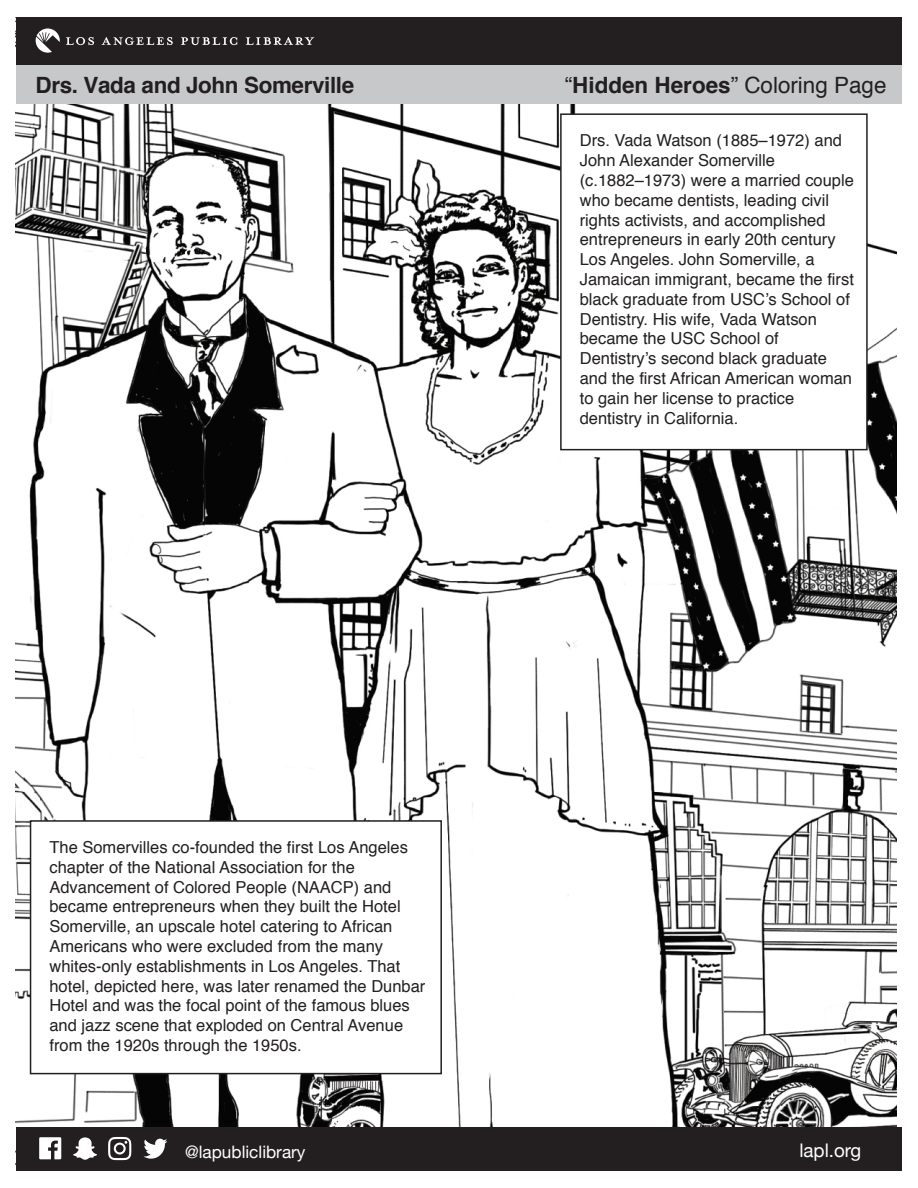
<style>
.page{position:relative;width:918px;height:1188px;background:#fff}
.page>*{position:absolute;margin:0;border:0;box-sizing:border-box;transform-origin:0 0}
.t1{font:22.5px "Helvetica";color:#231f20}
.t2{font:700 22.5px "Helvetica";letter-spacing:-.015em;color:#231f20}
.t3{font:18.75px "Helvetica Neue";color:#fff}
.t4{font:17.1px "Helvetica Neue";color:#fff}
.t5{font:16.5px/19.8px "Helvetica";color:#231f20}
.s1{font-weight:700}
</style>
<div class="page">
<img style="left:15px;top:17px;width:881px;height:1149px">
<div style="left:16px;top:1127px;width:886px;height:45px;background:#231f20"></div>
<svg style="left:39px;top:1137px;width:22px;height:22px"></svg>
<svg style="left:108px;top:1137px;width:23px;height:23px"></svg>
<svg style="left:73px;top:1137px;width:24px;height:23px"></svg>
<svg style="left:143px;top:1139px;width:24px;height:20px"></svg>
<div style="left:16px;top:16px;width:886px;height:49px;background:#231f20"></div>
<div style="left:16px;top:65px;width:886px;height:39px;background:#c7c8ca"></div>
<svg style="left:36px;top:28px;width:24px;height:25px"></svg>
<svg style="left:66px;top:37px;width:28px;height:8px"></svg>
<svg style="left:101px;top:37px;width:72px;height:8px"></svg>
<svg style="left:181px;top:37px;width:56px;height:8px"></svg>
<svg style="left:246px;top:37px;width:68px;height:8px"></svg>
<div style="left:30px;top:820px;width:412px;height:254px;background:#fff;border:2px solid #231f20"></div>
<div style="left:560px;top:113px;width:308px;height:337px;background:#fff;border:2px solid #231f20"></div>
<h1 class="t2" style="left:36px;top:67px;width:320px">Drs. Vada and John Somerville</h1>
<h1 class="t1" style="left:565px;top:67px;width:323px">“<span class="s1">Hidden Heroes</span>” Coloring Page</h1>
<p class="t5" style="left:580px;top:131px;width:276px">Drs. Vada Watson (1885–1972) and John Alexander Somerville (c.1882–1973) were a married couple who became dentists, leading civil rights activists, and accomplished entrepreneurs in early 20th century Los Angeles. John Somerville, a Jamaican immigrant, became the first black graduate from USC’s School of Dentistry. His wife, Vada Watson became the USC School of Dentistry’s second black graduate and the first African American woman to gain her license to practice dentistry in California.</p>
<p class="t5" style="left:49px;top:838px;width:378px">The Somervilles co-founded the first Los Angeles chapter of the National Association for the Advancement of Colored People (NAACP) and became entrepreneurs when they built the Hotel Somerville, an upscale hotel catering to African Americans who were excluded from the many whites-only establishments in Los Angeles. That hotel, depicted here, was later renamed the Dunbar Hotel and was the focal point of the famous blues and jazz scene that exploded on Central Avenue from the 1920s through the 1950s.</p>
<p class="t4" style="left:185px;top:1139px;width:122px">@lapubliclibrary</p>
<p class="t3" style="left:799px;top:1137px;width:63px">lapl.org</p>
</div>
